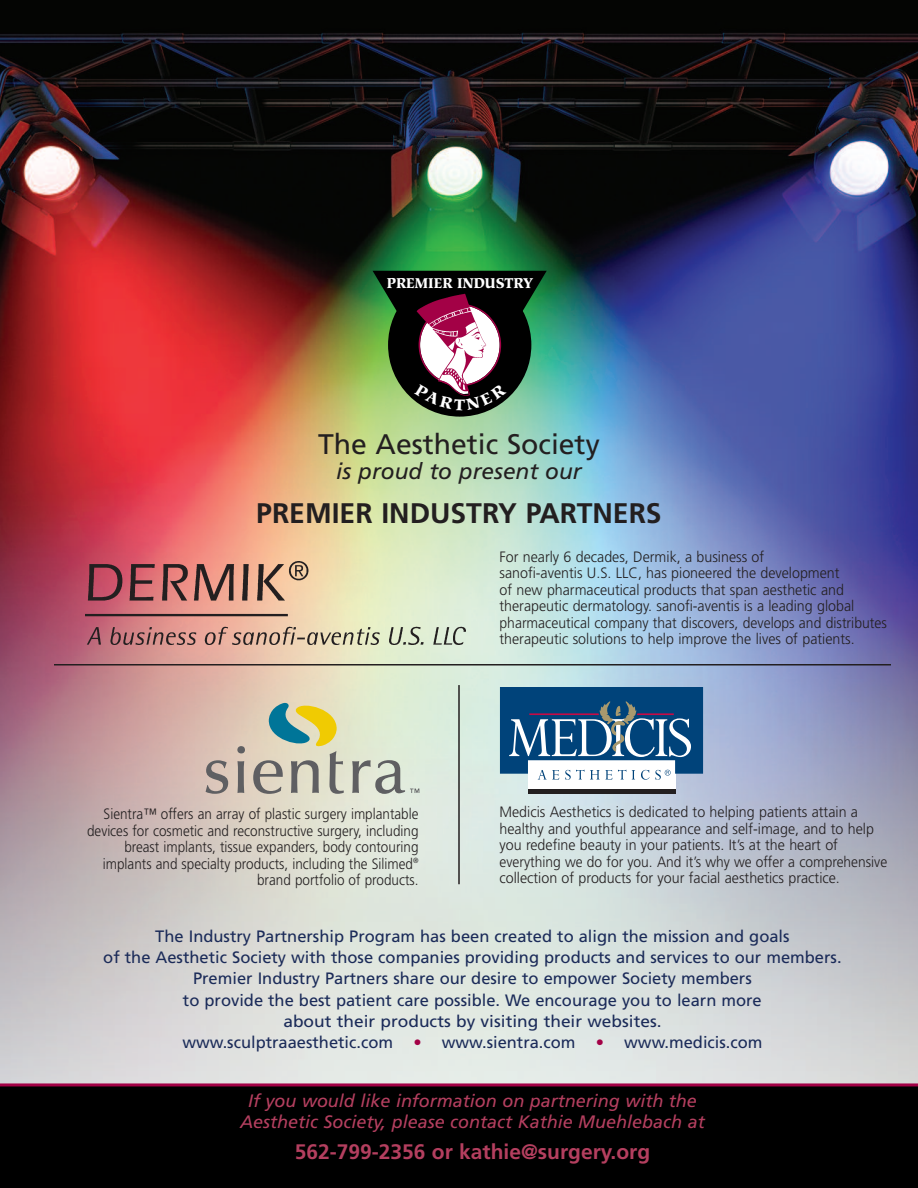
<style>
.page{position:relative;width:918px;height:1188px;background:#fff}
.page>*{position:absolute;margin:0;border:0;box-sizing:border-box;transform-origin:0 0}
.t1{font:700 28.35px "Frutiger";color:#231f20}
.t2{font:28.35px "Frutiger";color:#231f20}
.t3{font:italic 22.65px "Frutiger";color:#231f20}
.t4{font:700 21px "Frutiger";color:#b43f5f}
.t5{font:italic 18px/21px "Frutiger";color:#b43f5f;text-align:center}
.t6{font:16.5px/21.3px "Frutiger";color:#1b2b59;text-align:center}
.t7{font:300 15px/16.5px "Frutiger";color:#231f20;scale:.95 1}
.t8{font:300 15px/16.5px "Frutiger";color:#231f20;text-align:right;scale:.9 1}
.t9{font:900 14.1px "Hiroshige";color:#fff;scale:.89 1}
.s1{color:#a30146}
</style>
<div class="page">
<img style="left:0;top:0;width:918px;height:1083px">
<div style="left:0;top:1086px;width:918px;height:102px;background:#000"></div>
<hr style="left:0;top:1083px;width:918px;height:3px;background:#a30146">
<div style="left:528px;top:760px;width:147px;height:30px;background:#fff"></div>
<div style="left:528px;top:789px;width:147px;height:5px;background:#231f20"></div>
<svg style="left:500px;top:687px;width:203px;height:93px"></svg>
<svg style="left:206px;top:760px;width:22px;height:34px"></svg>
<svg style="left:237px;top:746px;width:8px;height:47px"></svg>
<svg style="left:253px;top:701px;width:91px;height:93px"></svg>
<svg style="left:352px;top:760px;width:67px;height:34px"></svg>
<img style="left:86px;top:561px;width:379px;height:84px">
<hr style="left:54px;top:664px;width:837px;height:2px;background:#231f20">
<hr style="left:458px;top:685px;width:2px;height:199px;background:#231f20">
<svg style="left:373px;top:271px;width:174px;height:145px"></svg>
<p class="t9" style="left:387px;top:278px;width:166px">PREMIER INDUSTRY</p>
<h1 class="t2" style="left:318px;top:432px;width:283px">The Aesthetic Society</h1>
<h2 class="t3" style="left:336px;top:462px;width:247px">is proud to present our</h2>
<h1 class="t1" style="left:256px;top:501px;width:407px">PREMIER INDUSTRY PARTNERS</h1>
<p class="t8" style="left:87px;top:807px;width:370px">Sientra™ offers an array of plastic surgery implantable devices for cosmetic and reconstructive surgery, including breast implants, tissue expanders, body contouring implants and specialty products, including the Silimed<sup>® </sup>brand portfolio of products.</p>
<p class="t7" style="left:500px;top:549px;width:409px">For nearly 6 decades, Dermik, a business of<br>sanofi-aventis U.S. LLC, has pioneered the development<br>of new pharmaceutical products that span aesthetic and therapeutic dermatology. sanofi-aventis is a leading global pharmaceutical company that discovers, develops and distributes therapeutic solutions to help improve the lives of patients.</p>
<p class="t7" style="left:500px;top:805px;width:410px">Medicis Aesthetics is dedicated to helping patients attain a healthy and youthful appearance and self-image, and to help you redefine beauty in your patients. It’s at the heart of everything we do for you. And it’s why we offer a comprehensive collection of products for your facial aesthetics practice.</p>
<p class="t6" style="left:103px;top:927px;width:740px">The Industry Partnership Program has been created to align the mission and goals<br>of the Aesthetic Society with those companies providing products and services to our members.<br>Premier Industry Partners share our desire to empower Society members<br>to provide the best patient care possible. We encourage you to learn more<br>about their products by visiting their websites.<br>www.sculptraaesthetic.com <span class="s1">•</span> www.sientra.com <span class="s1">•</span> www.medicis.com</p>
<p class="t5" style="left:240px;top:1091px;width:466px">If you would like information on partnering with the<br>Aesthetic Society, please contact Kathie Muehlebach at</p>
<h3 class="t4" style="left:295px;top:1143px;width:357px">562-799-2356 or kathie@surgery.org</h3>
</div>
